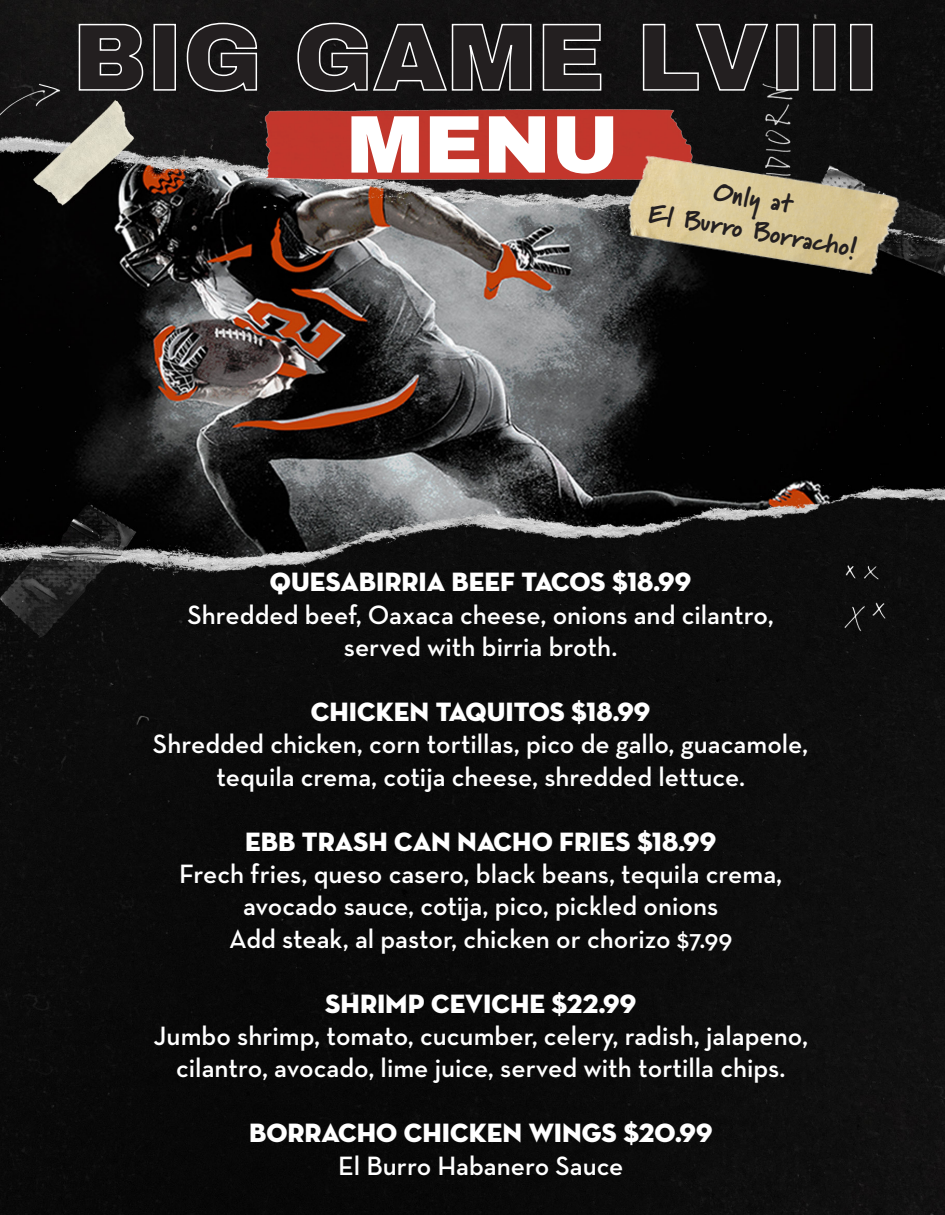
<style>
.page{position:relative;width:945px;height:1215px;background:#fff}
.page>*{position:absolute;margin:0;border:0;box-sizing:border-box;transform-origin:0 0}
.t1{font:900 81.9px "Archivo";color:#fff}
.t2{font:600 27px/32.4px "Neutra Text";color:#fff;text-align:center}
.t3{font:27px "Neutra Disp Titling";color:#fff}
.t4{font:900 27px/32.2px "Marydale";color:#231f20;text-align:center}
</style>
<div class="page">
<img style="left:0;top:0;width:945px;height:1215px">
<svg style="left:78px;top:23px;width:66px;height:68px;background:#323131"></svg>
<div style="left:154px;top:24px;width:22px;height:67px;border:2px solid #fff"></div>
<svg style="left:186px;top:22px;width:72px;height:71px;background:#2f2e2f"></svg>
<svg style="left:297px;top:22px;width:235px;height:47px;background:#2b2a2b"></svg>
<svg style="left:542px;top:23px;width:60px;height:46px;background:#313031"></svg>
<svg style="left:642px;top:23px;width:127px;height:69px;background:#242324"></svg>
<div style="left:776px;top:24px;width:23px;height:67px;border:2px solid #fff"></div>
<div style="left:813px;top:24px;width:23px;height:67px;border:2px solid #fff"></div>
<div style="left:850px;top:24px;width:22px;height:67px;border:2px solid #fff"></div>
<img style="left:238px;top:69px;width:469px;height:146px">
<img style="left:590px;top:131px;width:332px;height:167px">
<h1 class="t1" style="left:347px;top:94px;width:274px">MENU</h1>
<p class="t4" style="left:658px;top:164px;width:213px;rotate:10deg">Only at<br>El Burro Borracho!</p>
<p class="t3" style="left:270px;top:565px;width:423px">QUESABIRRIA BEEF TACOS $18.99</p>
<p class="t2" style="left:187px;top:598px;width:588px">Shredded beef, Oaxaca cheese, onions and cilantro, served with birria broth.</p>
<p class="t3" style="left:311px;top:695px;width:341px">CHICKEN TAQUITOS $18.99</p>
<p class="t2" style="left:153px;top:728px;width:657px">Shredded chicken, corn tortillas, pico de gallo, guacamole, tequila crema, cotija cheese, shredded lettuce.</p>
<p class="t3" style="left:245px;top:825px;width:473px">EBB TRASH CAN NACHO FRIES $18.99</p>
<p class="t2" style="left:179px;top:857px;width:605px">Frech fries, queso casero, black beans, tequila crema, avocado sauce, cotija, pico, pickled onions<br>Add steak, al pastor, chicken or chorizo $7.99</p>
<p class="t3" style="left:325px;top:987px;width:313px">SHRIMP CEVICHE $22.99</p>
<p class="t2" style="left:154px;top:1019px;width:656px">Jumbo shrimp, tomato, cucumber, celery, radish, jalapeno, cilantro, avocado, lime juice, served with tortilla chips.</p>
<p class="t3" style="left:249px;top:1116px;width:465px">BORRACHO CHICKEN WINGS $20.99</p>
<p class="t2" style="left:338px;top:1149px;width:287px">El Burro Habanero Sauce</p>
</div>
